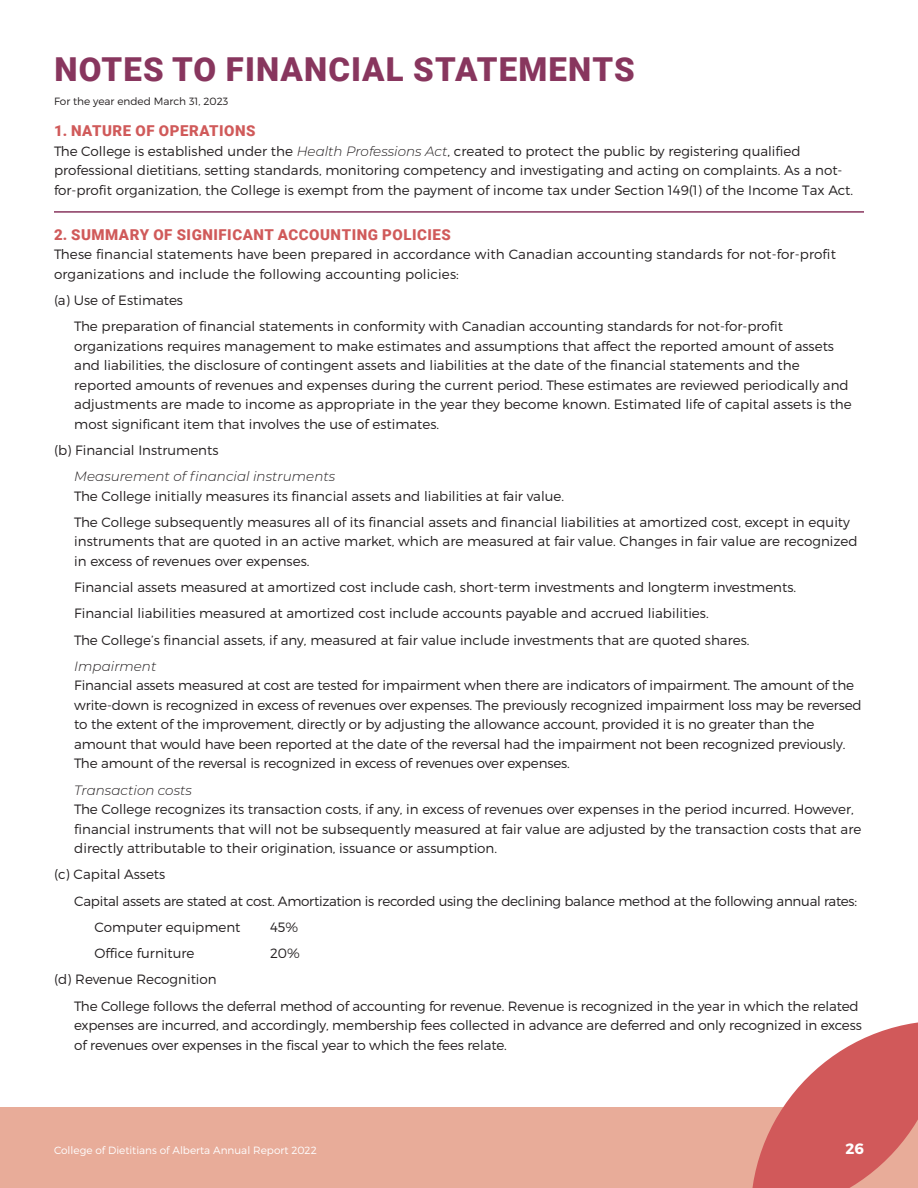
<style>
.page{position:relative;width:918px;height:1188px;background:#fff}
.page>*{position:absolute;margin:0;border:0;box-sizing:border-box;transform-origin:0 0}
.page_header{font:900 33px "Roboto";letter-spacing:.035em;color:#88365e}
.subheader_notes{font:900 15px "Roboto";letter-spacing:.035em;color:#d05a5a}
.subheader{font:900 15px "Roboto";letter-spacing:.035em;color:#d05a5a}
.t1{font:700 15px "Montserrat";color:#fff}
.body{font:300 13.5px/19.5px "Montserrat";color:#231f20}
.body-2{font:300 13.5px "Montserrat";letter-spacing:-.02em;color:#231f20}
.t2{font:300 10.5px "Montserrat";color:#fff}
.fineprint{font:300 10.5px "Montserrat";color:#231f20}
.s1{font-style:italic}
</style>
<div class="page">
<div style="left:0;top:1107px;width:918px;height:81px;background:#e8ac99"></div>
<svg style="left:752px;top:1022px;width:166px;height:166px"></svg>
<hr style="left:54px;top:211px;width:810px;height:2px;background:#88365e">
<p class="page_header" style="left:55px;top:46px;width:582px">NOTES TO FINANCIAL STATEMENTS</p>
<p class="fineprint" style="left:54px;top:95px;width:176px">For the year ended March 31, 2023</p>
<p class="subheader" style="left:54px;top:120px;width:203px">1. NATURE OF OPERATIONS</p>
<p class="body" style="left:54px;top:141px;width:801px">The College is established under the <span class="s1">Health Professions Act</span>, created to protect the public by registering qualified professional dietitians, setting standards, monitoring competency and investigating and acting on complaints. As a not&shy;for-profit organization, the College is exempt from the payment of income tax under Section 149(1) of the Income Tax Act.</p>
<p class="subheader_notes" style="left:54px;top:224px;width:398px">2. SUMMARY OF SIGNIFICANT ACCOUNTING POLICIES</p>
<p class="body" style="left:54px;top:244px;width:784px">These financial statements have been prepared in accordance with Canadian accounting standards for not-for-profit organizations and include the following accounting policies:</p>
<p class="body" style="left:54px;top:290px;width:131px">(a) Use of Estimates</p>
<p class="body" style="left:74px;top:316px;width:779px">The preparation of financial statements in conformity with Canadian accounting standards for not-for-profit organizations requires management to make estimates and assumptions that affect the reported amount of assets and liabilities, the disclosure of contingent assets and liabilities at the date of the financial statements and the reported amounts of revenues and expenses during the current period. These estimates are reviewed periodically and adjustments are made to income as appropriate in the year they become known. Estimated life of capital assets is the most significant item that involves the use of estimates.</p>
<p class="body" style="left:54px;top:440px;width:166px">(b) Financial Instruments</p>
<p class="body" style="left:74px;top:466px;width:491px"><span class="s1">Measurement of financial instruments<br></span>The College initially measures its financial assets and liabilities at fair value.</p>
<p class="body" style="left:74px;top:512px;width:785px">The College subsequently measures all of its financial assets and financial liabilities at amortized cost, except in equity instruments that are quoted in an active market, which are measured at fair value. Changes in fair value are recognized in excess of revenues over expenses.</p>
<p class="body" style="left:74px;top:577px;width:724px">Financial assets measured at amortized cost include cash, short-term investments and longterm investments.</p>
<p class="body" style="left:74px;top:604px;width:636px">Financial liabilities measured at amortized cost include accounts payable and accrued liabilities.</p>
<p class="body" style="left:74px;top:630px;width:677px">The College’s financial assets, if any, measured at fair value include investments that are quoted shares.</p>
<p class="body" style="left:74px;top:656px;width:789px"><span class="s1">Impairment<br></span>Financial assets measured at cost are tested for impairment when there are indicators of impairment. The amount of the write-down is recognized in excess of revenues over expenses. The previously recognized impairment loss may be reversed to the extent of the improvement, directly or by adjusting the allowance account, provided it is no greater than the amount that would have been reported at the date of the reversal had the impairment not been recognized previously.<br>The amount of the reversal is recognized in excess of revenues over expenses.</p>
<p class="body" style="left:74px;top:780px;width:789px"><span class="s1">Transaction costs<br></span>The College recognizes its transaction costs, if any, in excess of revenues over expenses in the period incurred. However, financial instruments that will not be subsequently measured at fair value are adjusted by the transaction costs that are directly attributable to their origination, issuance or assumption.</p>
<p class="body" style="left:54px;top:865px;width:113px">(c) Capital Assets</p>
<p class="body-2" style="left:74px;top:893px;width:784px">Capital assets are stated at cost. Amortization is recorded using the declining balance method at the following annual rates:</p>
<p class="body" style="left:94px;top:917px;width:148px">Computer equipment</p>
<p class="body" style="left:270px;top:917px;width:30px">45%</p>
<p class="body" style="left:94px;top:943px;width:101px">Office furniture</p>
<p class="body" style="left:270px;top:943px;width:31px">20%</p>
<p class="body" style="left:54px;top:970px;width:164px">(d) Revenue Recognition</p>
<p class="body" style="left:74px;top:996px;width:789px">The College follows the deferral method of accounting for revenue. Revenue is recognized in the year in which the related expenses are incurred, and accordingly, membership fees collected in advance are deferred and only recognized in excess of revenues over expenses in the fiscal year to which the fees relate.</p>
<p class="t2" style="left:54px;top:1143px;width:264px">College of Dietitians of Alberta Annual Report 2022</p>
<p class="t1" style="left:846px;top:1139px;width:20px">26</p>
</div>
